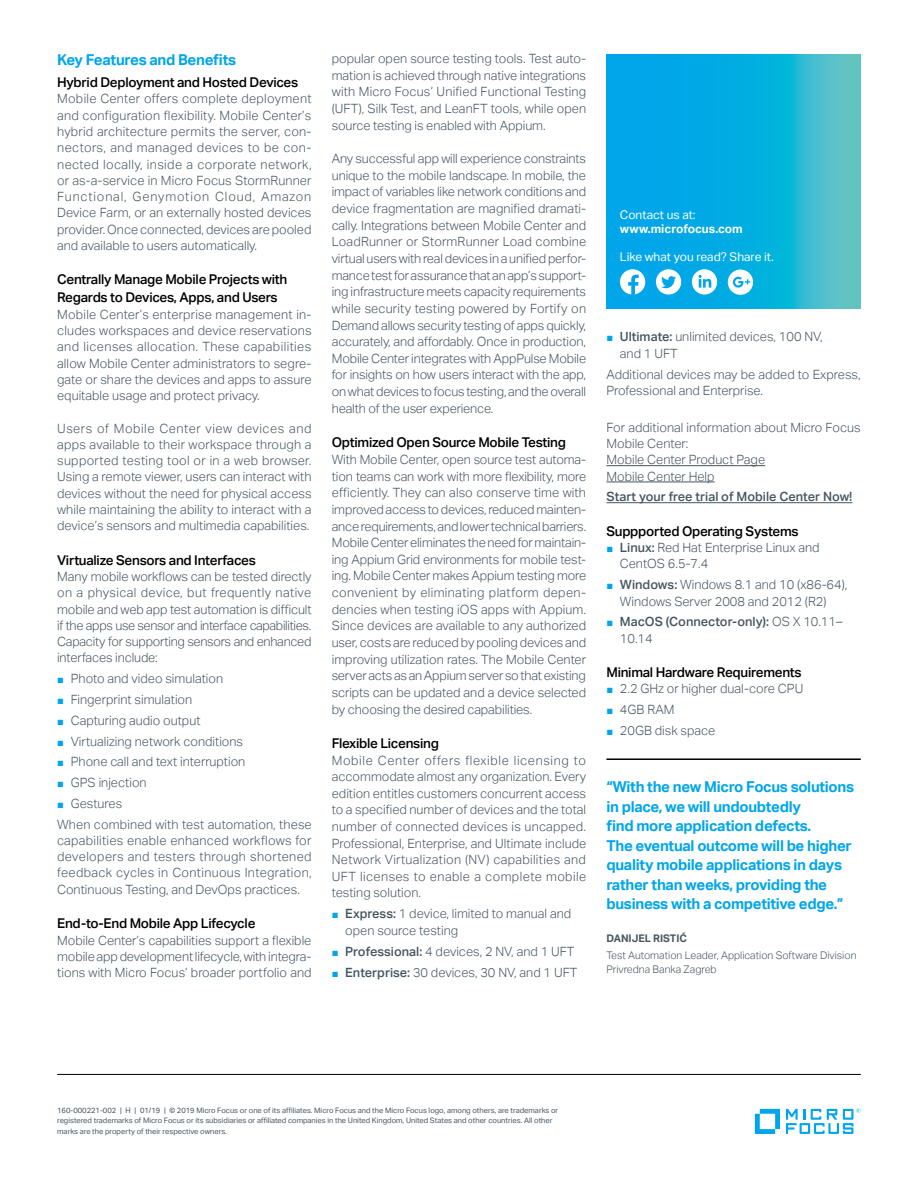
<style>
.page{position:relative;width:918px;height:1188px;background:#fff}
.page>*{position:absolute;margin:0;border:0;box-sizing:border-box;transform-origin:0 0}
.t1{font:700 15px/19.5px "Aktiv Grotesk";letter-spacing:-.02em;color:#00a6e9}
.t2{font:500 13.5px/18px "Aktiv Grotesk";letter-spacing:-.02em;color:#000}
.t3{font:300 12.75px/16.2px "Aktiv Grotesk";color:#455560;text-align:justify}
.t4{font:500 12.75px/16.2px "Aktiv Grotesk";color:#455560}
.t5{font:12px "Aktiv Grotesk";color:#fff}
.t6{font:700 12px "Aktiv Grotesk";color:#fff}
.t7{font:300 10.5px/14.2px "Aktiv Grotesk";color:#455560}
.t8{font:700 10.5px "Aktiv Grotesk";color:#455560}
.t9{font:7.5px/10.5px "Aktiv Grotesk";color:#455560}
.s1{font-family:"Arial";font-weight:400;font-size:11.25px;color:#00a6e9}
.s2{font-weight:500}
.s3{font-weight:300}
</style>
<div class="page">
<hr style="left:606px;top:465px;width:159px;height:1px;background:#455560">
<hr style="left:606px;top:482px;width:109px;height:1px;background:#455560">
<hr style="left:606px;top:502px;width:247px;height:1px;background:#455560">
<hr style="left:57px;top:1074px;width:804px;height:1px;background:#000">
<svg style="left:755px;top:1109px;width:25px;height:25px"></svg>
<svg style="left:786px;top:1108px;width:75px;height:26px"></svg>
<svg style="left:606px;top:54px;width:255px;height:254px;background:#13afdd"></svg>
<div style="left:620px;top:269px;width:25px;height:26px;background:#fff;border-radius:50%"></div>
<svg style="left:628px;top:275px;width:11px;height:20px"></svg>
<div style="left:656px;top:269px;width:25px;height:26px;background:#fff;border-radius:50%"></div>
<svg style="left:661px;top:276px;width:15px;height:12px"></svg>
<div style="left:692px;top:269px;width:25px;height:26px;background:#fff;border-radius:50%"></div>
<svg style="left:699px;top:275px;width:12px;height:13px"></svg>
<div style="left:728px;top:270px;width:25px;height:25px;background:#fff;border-radius:13px"></div>
<svg style="left:733px;top:277px;width:17px;height:11px"></svg>
<hr style="left:606px;top:758px;width:255px;height:2px;background:#000">
<p class="t1" style="left:57px;top:50px;width:180px">Key Features and Benefits</p>
<p class="t2" style="left:57px;top:74px;width:243px">Hybrid Deployment and Hosted Devices</p>
<p class="t3" style="left:57px;top:91px;width:256px">Mobile Center offers complete deployment and configuration flexibility. Mobile Center’s hybrid architecture permits the server, con&shy;nectors, and managed devices to be con&shy;nected locally, inside a corporate network, or as-a-service in Micro Focus StormRunner Functional, Genymotion Cloud, Amazon Device Farm, or an externally hosted devices provider. Once connected, devices are pooled and available to users automatically.</p>
<p class="t2" style="left:57px;top:271px;width:232px">Centrally Manage Mobile Projects with<br>Regards to Devices, Apps, and Users</p>
<p class="t3" style="left:57px;top:306px;width:256px">Mobile Center’s enterprise management in&shy;cludes workspaces and device reservations and licenses allocation. These capabilities allow Mobile Center administrators to segre&shy;gate or share the devices and apps to assure equitable usage and protect privacy.</p>
<p class="t3" style="left:57px;top:420px;width:256px">Users of Mobile Center view devices and apps available to their workspace through a supported testing tool or in a web browser.<br>Using a remote viewer, users can interact with devices without the need for physical access while maintaining the ability to interact with a device’s sensors and multimedia capabilities.</p>
<p class="t2" style="left:57px;top:551px;width:200px">Virtualize Sensors and Interfaces</p>
<p class="t3" style="left:57px;top:569px;width:256px">Many mobile workflows can be tested directly on a physical device, but frequently native mobile and web app test automation is difficult if the apps use sensor and interface capabilities.<br>Capacity for supporting sensors and enhanced interfaces include:</p>
<p class="t3" style="left:57px;top:671px;width:168px"><span class="s1">■</span> Photo and video simulation</p>
<p class="t3" style="left:57px;top:692px;width:137px"><span class="s1">■</span> Fingerprint simulation</p>
<p class="t3" style="left:57px;top:712px;width:145px"><span class="s1">■</span> Capturing audio output</p>
<p class="t3" style="left:57px;top:733px;width:187px"><span class="s1">■</span> Virtualizing network conditions</p>
<p class="t3" style="left:57px;top:754px;width:190px"><span class="s1">■</span> Phone call and text interruption</p>
<p class="t3" style="left:57px;top:775px;width:91px"><span class="s1">■</span> GPS injection</p>
<p class="t3" style="left:57px;top:793px;width:256px;line-height:20.7px"><span class="s1">■</span> Gestures<br>When combined with test automation, these</p>
<p class="t3" style="left:57px;top:832px;width:256px">capabilities enable enhanced workflows for developers and testers through shortened feedback cycles in Continuous Integration, Continuous Testing, and DevOps practices.</p>
<p class="t2" style="left:57px;top:915px;width:200px">End-to-End Mobile App Lifecycle</p>
<p class="t3" style="left:57px;top:932px;width:256px">Mobile Center’s capabilities support a flexible mobile app development lifecycle, with integra&shy;tions with Micro Focus’ broader portfolio and</p>
<p class="t3" style="left:332px;top:50px;width:256px;line-height:16.6px">popular open source testing tools. Test auto&shy;mation is achieved through native integrations with Micro Focus’ Unified Functional Testing (UFT), Silk Test, and LeanFT tools, while open source testing is enabled with Appium.</p>
<p class="t3" style="left:332px;top:150px;width:256px;line-height:16.6px">Any successful app will experience constraints unique to the mobile landscape. In mobile, the impact of variables like network conditions and device fragmentation are magnified dramati&shy;cally. Integrations between Mobile Center and LoadRunner or StormRunner Load combine virtual users with real devices in a unified perfor&shy;mance test for assurance that an app’s support&shy;ing infrastructure meets capacity requirements while security testing powered by Fortify on Demand allows security testing of apps quickly, accurately, and affordably. Once in production, Mobile Center integrates with AppPulse Mobile for insights on how users interact with the app, on what devices to focus testing, and the overall health of the user experience.</p>
<p class="t2" style="left:332px;top:434px;width:236px">Optimized Open Source Mobile Testing</p>
<p class="t3" style="left:332px;top:451px;width:256px;line-height:16.6px;text-align:left">With Mobile Center, open source test automa&shy;tion teams can work with more flexibility, more efficiently. They can also conserve time with improved access to devices, reduced mainten&shy;ance requirements, and lower technical barriers.<br>Mobile Center eliminates the need for maintain&shy;ing Appium Grid environments for mobile test&shy;ing. Mobile Center makes Appium testing more convenient by eliminating platform depen&shy;dencies when testing iOS apps with Appium.<br>Since devices are available to any authorized user, costs are reduced by pooling devices and improving utilization rates. The Mobile Center server acts as an Appium server so that existing scripts can be updated and a device selected by choosing the desired capabilities.</p>
<p class="t2" style="left:332px;top:734px;width:109px">Flexible Licensing</p>
<p class="t3" style="left:332px;top:752px;width:256px">Mobile Center offers flexible licensing to accommodate almost any organization. Every edition entitles customers concurrent access to a specified number of devices and the total number of connected devices is uncapped.<br>Professional, Enterprise, and Ultimate include Network Virtualization (NV) capabilities and UFT licenses to enable a complete mobile testing solution.</p>
<p class="t3" style="left:345px;top:906px;width:227px;text-indent:-14px"><span class="s1">■</span> <span class="s2">Express:</span> 1 device, limited to manual and open source testing</p>
<p class="t3" style="left:332px;top:943px;width:244px"><span class="s1">■</span> <span class="s2">Professional:</span> 4 devices, 2 NV, and 1 UFT</p>
<p class="t3" style="left:332px;top:964px;width:247px"><span class="s1">■</span> <span class="s2">Enterprise:</span> 30 devices, 30 NV, and 1 UFT</p>
<p class="t5" style="left:620px;top:207px;width:77px">Contact us at:</p>
<p class="t6" style="left:620px;top:222px;width:124px">www.microfocus.com</p>
<p class="t5" style="left:620px;top:250px;width:155px">Like what you read? Share it.</p>
<p class="t3" style="left:620px;top:329px;width:204px;text-indent:-13px"><span class="s1">■</span> <span class="s2">Ultimate:</span> unlimited devices, 100 NV, and 1 UFT</p>
<p class="t3" style="left:606px;top:366px;width:256px">Additional devices may be added to Express,<br>Professional and Enterprise.</p>
<p class="t3" style="left:606px;top:419px;width:256px;text-align:left">For additional information about Micro Focus<br>Mobile Center:<br>Mobile Center Product Page<br>Mobile Center Help</p>
<p class="t4" style="left:606px;top:489px;width:248px">Start your free trial of Mobile Center Now!</p>
<p class="t2" style="left:606px;top:522px;width:194px">Suppported Operating Systems</p>
<p class="t3" style="left:620px;top:540px;width:201px;text-indent:-14px"><span class="s1">■</span> <span class="s2">Linux:</span> Red Hat Enterprise Linux and<br>CentOS 6.5-7.4</p>
<p class="t3" style="left:606px;top:577px;width:242px;text-align:center"><span class="s1">■</span> <span class="s2">Windows:</span> Windows 8.1 and 10 (x86-64),<br>Windows Server 2008 and 2012 (R2)</p>
<p class="t4" style="left:620px;top:614px;width:224px;text-indent:-14px"><span class="s1">■</span> MacOS (Connector-only): <span class="s3">OS X 10.11–<br>10.14</span></p>
<p class="t2" style="left:606px;top:663px;width:197px">Minimal Hardware Requirements</p>
<p class="t3" style="left:606px;top:681px;width:198px"><span class="s1">■</span> 2.2 GHz or higher dual-core CPU</p>
<p class="t3" style="left:606px;top:702px;width:70px"><span class="s1">■</span> 4GB RAM</p>
<p class="t3" style="left:606px;top:722px;width:111px"><span class="s1">■</span> 20GB disk space</p>
<p class="t1" style="left:606px;top:777px;width:249px">“With the new Micro Focus solutions in place, we will undoubtedly<br>find more application defects.<br>The eventual outcome will be higher quality mobile applications in days rather than weeks, providing the business with a competitive edge.”</p>
<p class="t8" style="left:606px;top:932px;width:82px">Danijel Ristić</p>
<p class="t7" style="left:606px;top:948px;width:252px">Test Automation Leader, Application Software Division<br>Privredna Banka Zagreb</p>
<p class="t9" style="left:57px;top:1105px;width:503px">160-000221-002 | H | 01/19 | © 2019 Micro Focus or one of its affiliates. Micro Focus and the Micro Focus logo, among others, are trademarks or registered trademarks of Micro Focus or its subsidiaries or affiliated companies in the United Kingdom, United States and other countries. All other marks are the property of their respective owners.</p>
</div>
